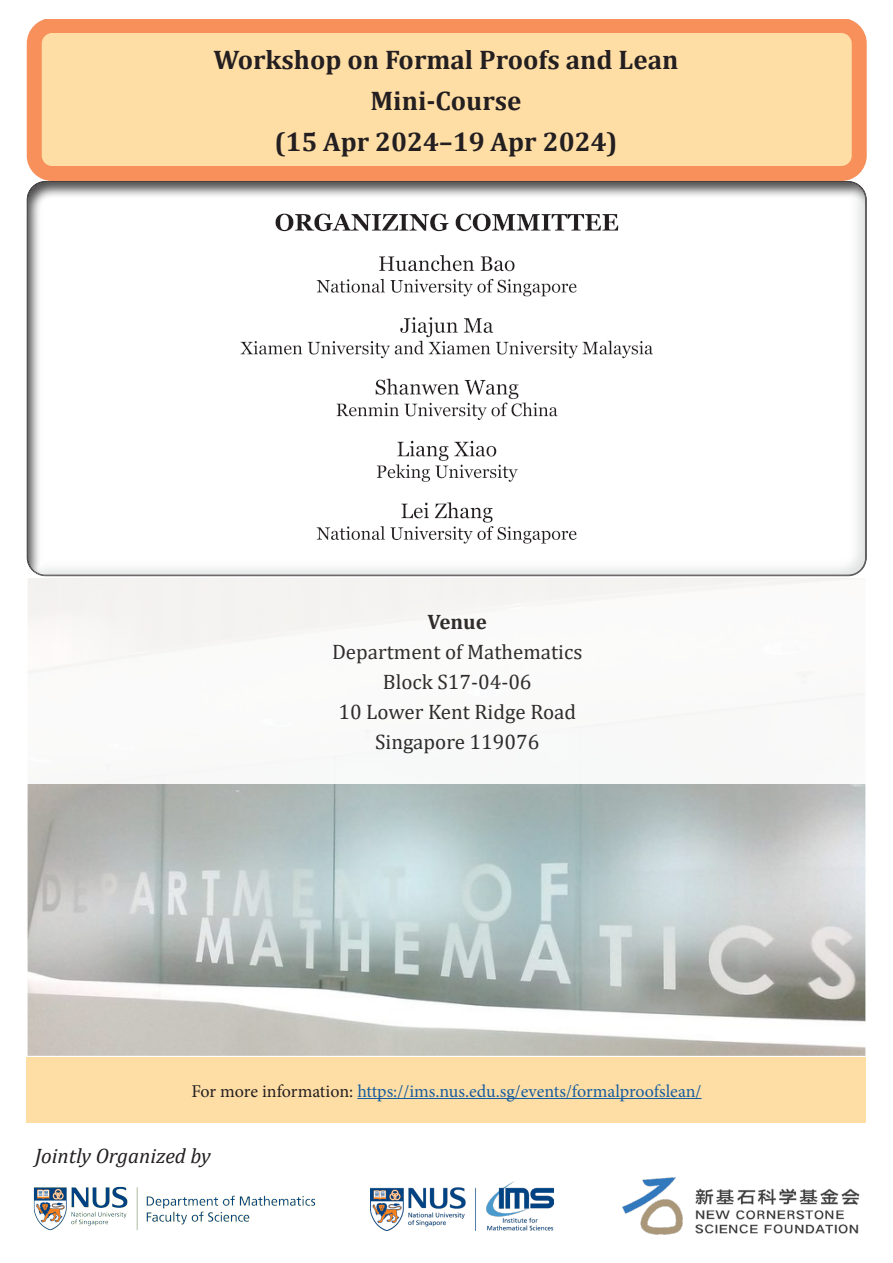
<style>
.page{position:relative;width:893px;height:1263px;background:#fff}
.page>*{position:absolute;margin:0;border:0;box-sizing:border-box;transform-origin:0 0}
.t1{font:700 27px "Cambria";color:#231f20}
.t2{font:21px/30px "Cambria";color:#231f20;text-align:center}
.Header_Row{font:italic 21px "Cambria";color:#231f20}
.t3{font:700 21px "Cambria";color:#231f20}
.t4{font:18px "Minion Pro";letter-spacing:-.005em;color:#175d9e}
.s1{color:#231f20}
</style>
<div class="page">
<div style="left:34px;top:26px;width:825px;height:148px;background:#ffdea6;border-radius:18px"></div>
<div style="left:27px;top:18px;width:840px;height:163px;border:15px solid #f7905b;border-radius:18px"></div>
<div style="left:27px;top:1057px;width:839px;height:66px;background:#ffdea6"></div>
<hr style="left:357px;top:1098px;width:345px;height:1px;background:#175d9e">
<img style="left:26px;top:784px;width:840px;height:284px">
<div style="left:27px;top:180px;width:840px;height:397px;background:#231f20;opacity:.75"></div>
<img style="left:623px;top:1178px;width:236px;height:56px">
<img style="left:33px;top:1186px;width:283px;height:45px">
<img style="left:370px;top:1181px;width:183px;height:50px">
<p class="t1" style="left:214px;top:40px;width:466px">Workshop on Formal Proofs and Lean</p>
<p class="t1" style="left:370px;top:82px;width:153px">Mini-Course</p>
<p class="t1" style="left:274px;top:123px;width:345px">(15 Apr 2024–19 Apr 2024)</p>
<p class="t3" style="left:428px;top:607px;width:61px">Venue</p>
<p class="t2" style="left:332px;top:637px;width:252px">Department of Mathematics<br>Block S17-04-06<br>10 Lower Kent Ridge Road<br>Singapore 119076</p>
<p class="t4" style="left:191px;top:1079px;width:512px"><span class="s1">For more information:</span> https://ims.nus.edu.sg/events/formalproofslean/</p>
<p class="Header_Row" style="left:35px;top:1141px;width:177px">Jointly Organized by</p>
</div>
